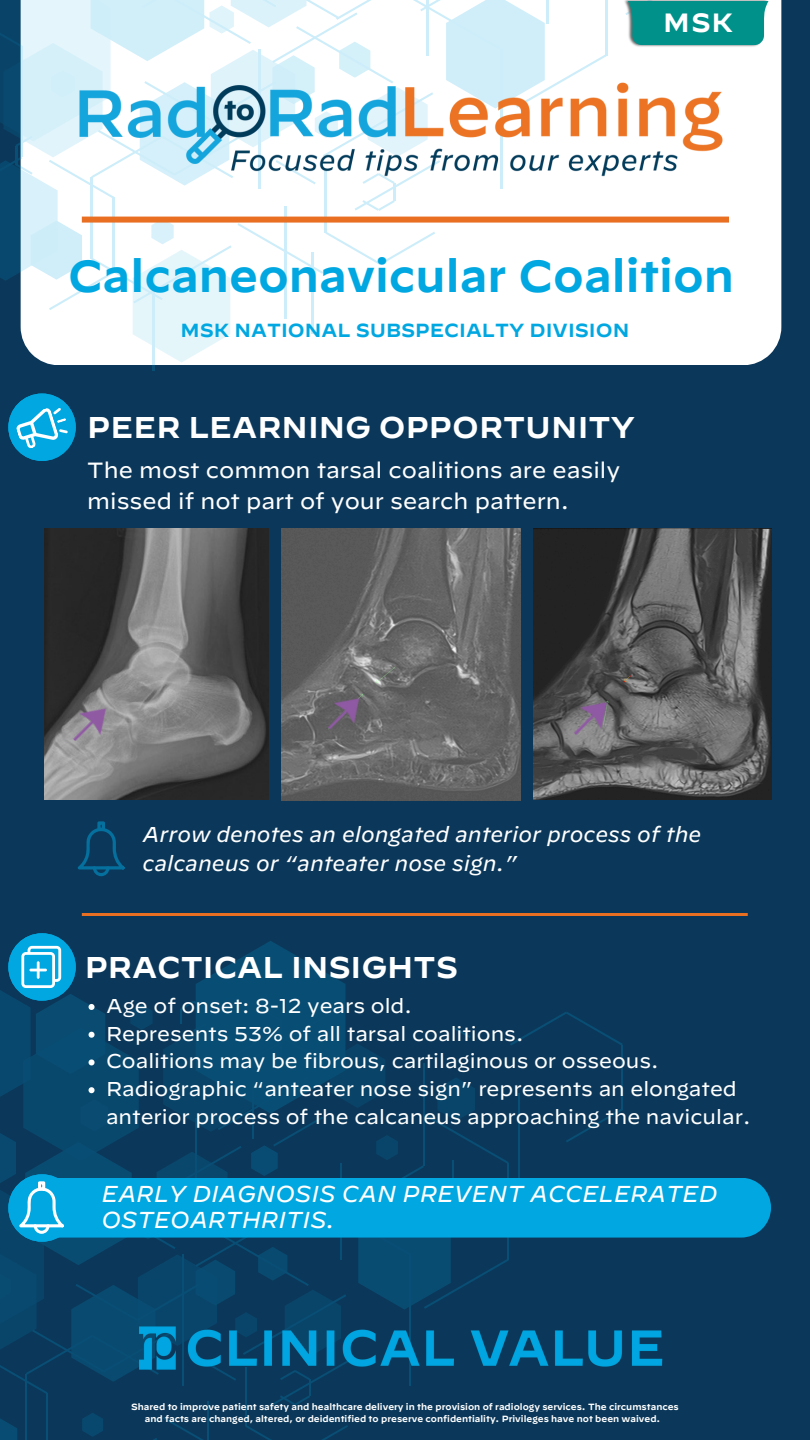
<style>
.page{position:relative;width:810px;height:1440px;background:#0b385a}
.page>*{position:absolute;margin:0;border:0;box-sizing:border-box;transform-origin:0 0}
.t1{font:600 44.8px "Decimal";color:#00a7e1}
.t2{font:600 30px "Decimal";color:#fff}
.t3{font:600 26.4px "Decimal";color:#fff}
.t4{font:italic 23px/25.5px "Decimal";color:#fff}
.t5{font:22px/30.8px "Decimal";color:#fff}
.t6{font:italic 21.4px/29.2px "Decimal";color:#fff}
.t7{font:20px/27.8px "Decimal";color:#fff}
.t8{font:600 19px "Decimal";color:#00a7e1}
.t9{font:600 9px/12px "Decimal";color:#fff;text-align:center}
</style>
<div class="page">
<hr style="left:25px;top:1374px;width:2px;height:66px;background:#00a7e1">
<hr style="left:245px;top:1367px;width:2px;height:59px;background:#00a7e1">
<hr style="left:46px;top:1393px;width:2px;height:47px;background:#00a7e1">
<svg style="left:163px;top:1417px;width:185px;height:23px"></svg>
<hr style="left:207px;top:1401px;width:2px;height:39px;background:#00a7e1">
<svg style="left:0;top:1419px;width:17px;height:21px"></svg>
<svg style="left:82px;top:1413px;width:75px;height:27px"></svg>
<hr style="left:82px;top:913px;width:666px;height:3px;background:#e96f23">
<div style="left:46px;top:0;width:735px;height:365px;background:#fff"></div>
<hr style="left:152px;top:273px;width:3px;height:97px;background:#00a7e1">
<svg style="left:0;top:0;width:607px;height:363px;background:#e6f0f4"></svg>
<svg style="left:8px;top:394px;width:68px;height:67px"></svg>
<div style="left:25px;top:1178px;width:746px;height:60px;background:#00a7e1;border-radius:30px"></div>
<div style="left:82px;top:217px;width:647px;height:6px;background:#e96f23"></div>
<img style="left:632px;top:1330px;width:31px;height:36px">
<svg style="left:0;top:933px;width:623px;height:472px"></svg>
<svg style="left:78px;top:821px;width:47px;height:55px"></svg>
<img style="left:60px;top:43px;width:687px;height:159px">
<img style="left:623px;top:0;width:146px;height:48px">
<svg style="left:625px;top:0;width:144px;height:45px;background:#169892"></svg>
<img style="left:281px;top:529px;width:239px;height:271px">
<img style="left:534px;top:528px;width:237px;height:272px">
<img style="left:45px;top:528px;width:223px;height:272px">
<img style="left:63px;top:696px;width:57px;height:57px">
<img style="left:318px;top:686px;width:55px;height:55px">
<img style="left:563px;top:690px;width:58px;height:57px">
<p class="t3" style="left:663px;top:7px;width:72px">MSK</p>
<h1 class="t1" style="left:68px;top:249px;width:668px">Calcaneonavicular Coalition</h1>
<p class="t8" style="left:181px;top:319px;width:450px">MSK NATIONAL SUBSPECIALTY DIVISION</p>
<h2 class="t2" style="left:87px;top:410px;width:549px">PEER LEARNING OPPORTUNITY</h2>
<h6 class="t5" style="left:87px;top:454px;width:534px">The most common tarsal coalitions are easily missed if not part of your search pattern.</h6>
<h5 class="t6" style="left:142px;top:819px;width:560px">Arrow denotes an elongated anterior process of the calcaneus or “anteater nose sign.”</h5>
<p class="t2" style="left:85px;top:949px;width:375px">PRACTICAL INSIGHTS</p>
<p class="t7" style="left:106px;top:991px;width:307px">Age of onset: 8-12 years old.</p>
<p class="t7" style="left:106px;top:1019px;width:419px">Represents 53% of all tarsal coalitions.</p>
<p class="t7" style="left:106px;top:1047px;width:554px">Coalitions may be fibrous, cartilaginous or osseous.</p>
<h3 class="t7" style="left:106px;top:1075px;width:646px">Radiographic “anteater nose sign” represents an elongated anterior process of the calcaneus approaching the navicular.</h3>
<p class="t4" style="left:101px;top:1181px;width:618px">EARLY DIAGNOSIS CAN PREVENT ACCELERATED<br>OSTEOARTHRITIS.</p>
<p class="t9" style="left:131px;top:1401px;width:549px">Shared to improve patient safety and healthcare delivery in the provision of radiology services. The circumstances and facts are changed, altered, or deidentified to preserve confidentiality. Privileges have not been waived.</p>
</div>
